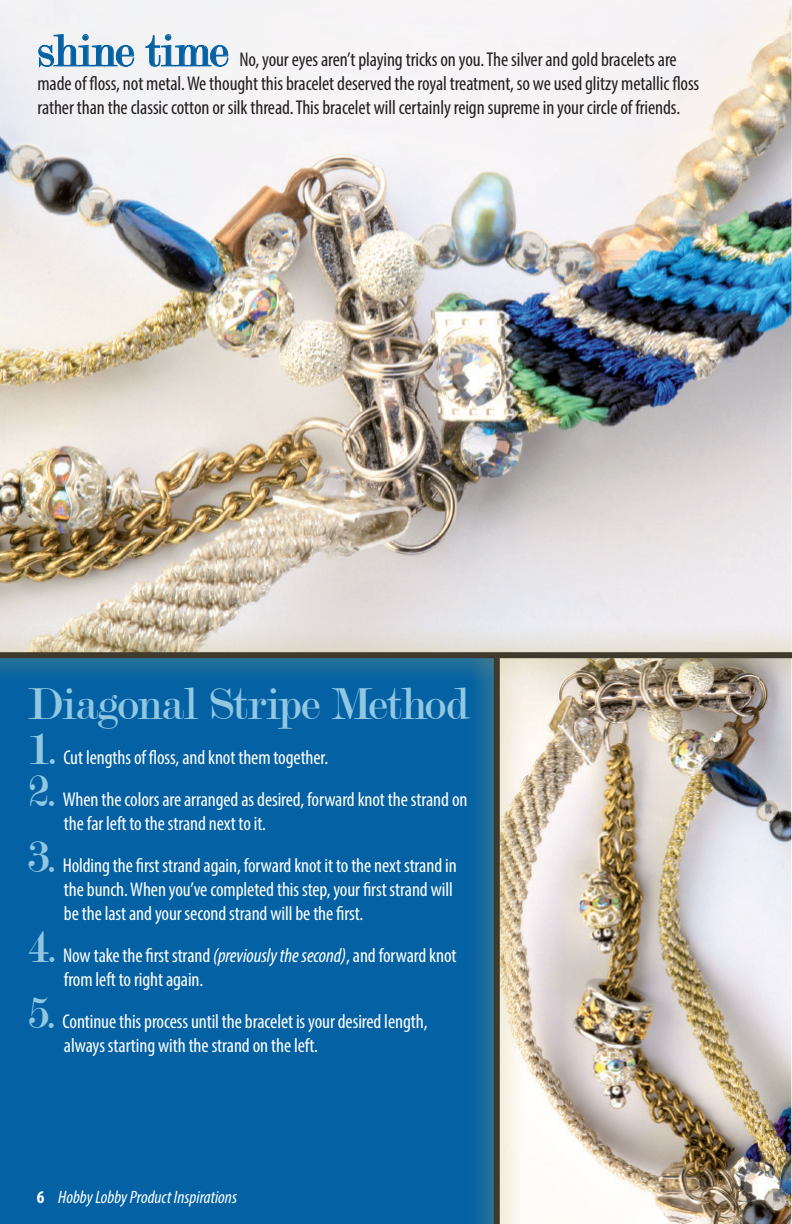
<style>
.page{position:relative;width:792px;height:1224px;background:#fff}
.page>*{position:absolute;margin:0;border:0;box-sizing:border-box;transform-origin:0 0}
.t1{font:48px "Modern";letter-spacing:-.02em;color:#92c7e2}
.t2{font:48px "Modern";letter-spacing:-.025em;color:#0462a4}
.t3{font:condensed 20px/24px "Myriad Pro";letter-spacing:-.005em;color:#fff}
.t4{font:condensed 20px/24px "Myriad Pro";letter-spacing:-.005em;color:#231f20}
.t5{font:italic condensed 18px "Myriad Pro";color:#fff}
.s1{font-family:"Modern";font-stretch:normal;font-size:48px;color:#92c7e2}
.s2{font-family:"Modern";font-stretch:normal;font-size:40px;color:#92c7e2}
.s3{font-style:italic}
.s4{font-weight:700;font-style:normal}
</style>
<div class="page">
<img style="left:0;top:0;width:792px;height:628px">
<svg style="left:39px;top:34px;width:95px;height:33px"></svg>
<svg style="left:146px;top:34px;width:82px;height:33px"></svg>
<img style="left:0;top:628px;width:792px;height:596px">
<div style="left:494px;top:656px;width:6px;height:568px;background:#3f3a2c"></div>
<div style="left:0;top:652px;width:792px;height:6px;background:#3f3a2c"></div>
<p class="t2" style="left:37px;top:27px;width:192px">shine time</p>
<p class="t4" style="left:37px;top:47px;width:663px;text-indent:202px">No, your eyes aren’t playing tricks on you. The silver and gold bracelets are made of floss, not metal. We thought this bracelet deserved the royal treatment, so we used glitzy metallic floss rather than the classic cotton or silk thread. This bracelet will certainly reign supreme in your circle of friends.</p>
<p class="t1" style="left:27px;top:680px;width:444px">Diagonal Stripe Method</p>
<p class="t3" style="left:28px;top:746px;width:302px"><span class="s1">1</span><span class="s2">.</span> Cut lengths of floss, and knot them together.</p>
<p class="t3" style="left:64px;top:788px;width:405px;text-indent:-36px"><span class="s1">2</span><span class="s2">.</span> When the colors are arranged as desired, forward knot the strand on the far left to the strand next to it.</p>
<p class="t3" style="left:64px;top:854px;width:394px;text-indent:-36px"><span class="s1">3</span><span class="s2">.</span> Holding the first strand again, forward knot it to the next strand in the bunch. When you’ve completed this step, your first strand will be the last and your second strand will be the first.</p>
<p class="t3" style="left:64px;top:944px;width:394px;text-indent:-36px"><span class="s1">4</span><span class="s2">.</span> Now take the first strand <span class="s3">(previously the second)</span>, and forward knot from left to right again.</p>
<p class="t3" style="left:64px;top:1010px;width:365px;text-indent:-36px"><span class="s1">5</span><span class="s2">.</span> Continue this process until the bracelet is your desired length, always starting with the strand on the left.</p>
<p class="t5" style="left:37px;top:1186px;width:202px"><span class="s4">6</span> Hobby Lobby Product Inspirations</p>
</div>
